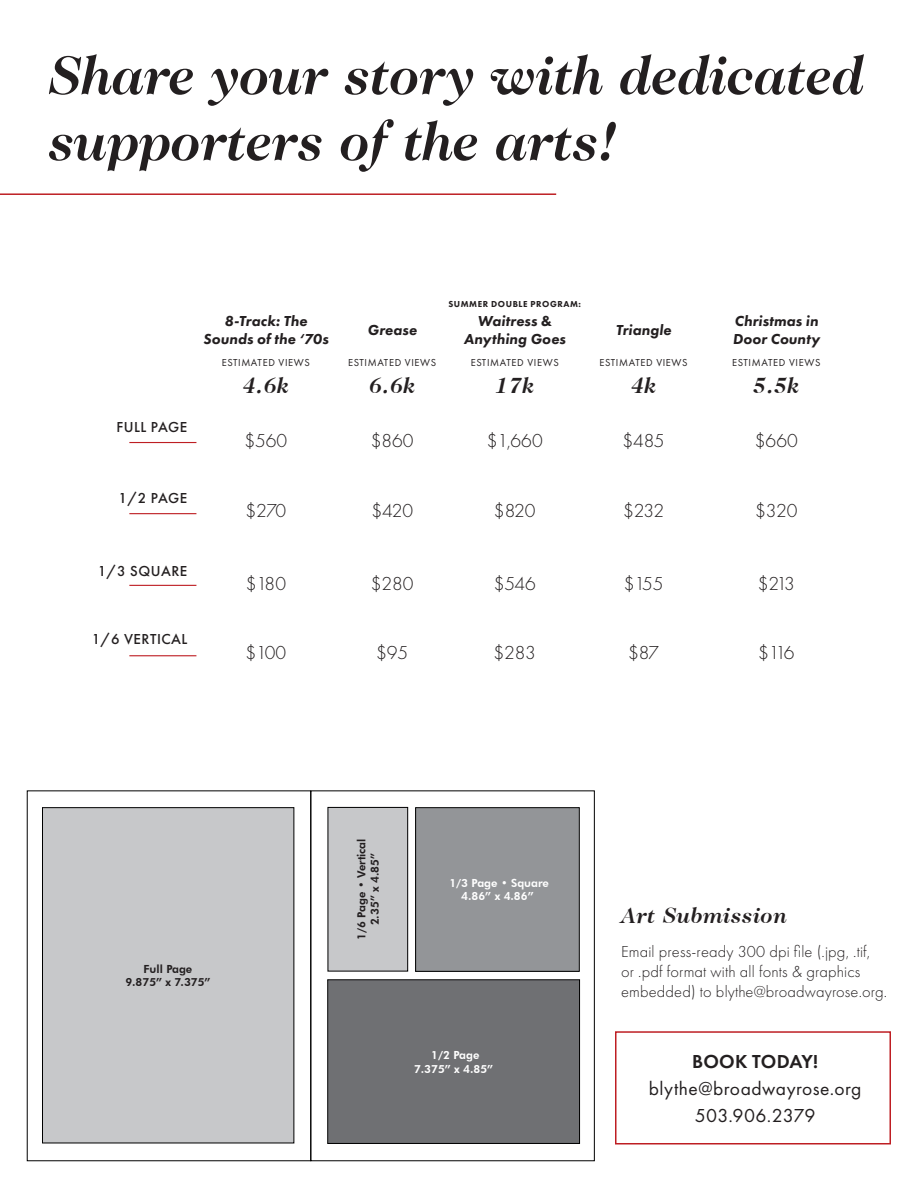
<style>
.page{position:relative;width:918px;height:1188px;background:#fff}
.page>*{position:absolute;margin:0;border:0;box-sizing:border-box;transform-origin:0 0}
.t1{font:italic 700 55.5px/66px "Caslon 224 IT Cby BT";color:#231f20}
.t2{font:italic 700 22.5px "Caslon 224 IT Cby BT";letter-spacing:.025em;color:#231f20}
.t3{font:300 19.5px "Futura PT";color:#231f20}
.t4{font:19.5px/27px "Futura PT";letter-spacing:.025em;color:#231f20;text-align:center}
.t5{font:600 19.5px "Futura PT";letter-spacing:.005em;color:#231f20}
.t6{font:300 16.5px/19.8px "Futura PT";letter-spacing:.01em;color:#231f20}
.t7{font:italic 800 15px/18px "Futura PT";letter-spacing:.01em;color:#231f20;text-align:center}
.t8{font:500 15px "Futura PT";letter-spacing:.035em;color:#231f20}
.t9{font:800 11.25px/13.5px "Futura BT";color:#231f20;text-align:center}
.t10{font:800 11.25px/13.5px "Futura BT";color:#fff;text-align:center}
.t11{font:10.5px "Futura PT";letter-spacing:.06em;color:#231f20}
.t12{font:800 9px "Futura PT";letter-spacing:.06em;color:#231f20}
.s1{font-style:normal}
</style>
<div class="page">
<div style="left:42px;top:807px;width:252px;height:336px;background:#c7c8ca;border:1px solid #000"></div>
<div style="left:416px;top:808px;width:163px;height:163px;background:#939598"></div>
<div style="left:415px;top:807px;width:165px;height:165px;border:1px solid #000"></div>
<div style="left:328px;top:807px;width:80px;height:164px;background:#c7c8ca"></div>
<div style="left:328px;top:807px;width:80px;height:164px;border:1px solid #000"></div>
<div style="left:328px;top:980px;width:252px;height:163px;background:#6f7073"></div>
<div style="left:327px;top:980px;width:253px;height:164px;border:1px solid #000"></div>
<hr style="left:0;top:193px;width:556px;height:2px;background:#be1e23">
<hr style="left:129px;top:442px;width:67px;height:1px;background:#be1e23">
<hr style="left:129px;top:513px;width:67px;height:1px;background:#be1e23">
<hr style="left:129px;top:585px;width:67px;height:1px;background:#be1e23">
<hr style="left:129px;top:655px;width:67px;height:1px;background:#be1e23">
<div style="left:615px;top:1031px;width:276px;height:113px;border:2px solid #be1e23"></div>
<h1 class="t1" style="left:49px;top:41px;width:817px">Share your story with dedicated supporters of the arts!</h1>
<p class="t8" style="left:116px;top:418px;width:73px">FULL PAGE</p>
<p class="t8" style="left:118px;top:489px;width:71px">1/2 PAGE</p>
<p class="t7" style="left:203px;top:312px;width:127px">8-Track: The<br>Sounds of the ‘70s</p>
<p class="t11" style="left:222px;top:356px;width:90px">ESTIMATED VIEWS</p>
<h2 class="t2" style="left:243px;top:371px;width:48px">4.6k</h2>
<p class="t3" style="left:244px;top:430px;width:44px">$560</p>
<p class="t3" style="left:245px;top:499px;width:42px">$270</p>
<p class="t8" style="left:98px;top:562px;width:91px">1/3 SQUARE</p>
<p class="t8" style="left:92px;top:630px;width:97px">1/6 VERTICAL</p>
<p class="t3" style="left:246px;top:573px;width:42px">$180</p>
<p class="t3" style="left:246px;top:642px;width:42px">$100</p>
<p class="t7" style="left:367px;top:321px;width:51px">Grease</p>
<p class="t11" style="left:348px;top:356px;width:90px">ESTIMATED VIEWS</p>
<h2 class="t2" style="left:369px;top:371px;width:48px">6.6k</h2>
<p class="t3" style="left:371px;top:430px;width:44px">$860</p>
<p class="t12" style="left:448px;top:299px;width:134px">SUMMER DOUBLE PROGRAM:</p>
<p class="t7" style="left:464px;top:312px;width:103px">Waitress <span class="s1">&amp;<br></span>Anything Goes</p>
<p class="t11" style="left:471px;top:356px;width:90px">ESTIMATED VIEWS</p>
<h2 class="t2" style="left:495px;top:371px;width:40px">17k</h2>
<p class="t3" style="left:487px;top:430px;width:57px">$1,660</p>
<p class="t7" style="left:616px;top:321px;width:57px">Triangle</p>
<p class="t11" style="left:600px;top:356px;width:90px">ESTIMATED VIEWS</p>
<h2 class="t2" style="left:631px;top:371px;width:27px">4k</h2>
<p class="t3" style="left:623px;top:430px;width:44px">$485</p>
<p class="t3" style="left:371px;top:499px;width:43px">$420</p>
<p class="t3" style="left:494px;top:499px;width:43px">$820</p>
<p class="t3" style="left:623px;top:499px;width:43px">$232</p>
<p class="t3" style="left:371px;top:573px;width:44px">$280</p>
<p class="t3" style="left:376px;top:642px;width:34px">$95</p>
<p class="t3" style="left:494px;top:573px;width:44px">$546</p>
<p class="t3" style="left:494px;top:642px;width:44px">$283</p>
<p class="t3" style="left:624px;top:573px;width:41px">$155</p>
<p class="t3" style="left:628px;top:642px;width:32px">$87</p>
<p class="t7" style="left:733px;top:311px;width:89px;text-align:left">Christmas in<br>Door County</p>
<p class="t11" style="left:732px;top:356px;width:90px">ESTIMATED VIEWS</p>
<h2 class="t2" style="left:753px;top:371px;width:48px">5.5k</h2>
<p class="t3" style="left:755px;top:430px;width:44px">$660</p>
<p class="t3" style="left:755px;top:499px;width:44px">$320</p>
<p class="t3" style="left:758px;top:573px;width:39px">$213</p>
<p class="t3" style="left:758px;top:642px;width:38px">$116</p>
<p class="t9" style="left:125px;top:962px;width:87px">Full Page<br>9.875” x 7.375”</p>
<p class="t9" style="left:355px;top:940px;width:103px;rotate:-90deg">1/6 Page • Vertical<br>2.35” x 4.85”</p>
<p class="t10" style="left:449px;top:876px;width:101px">1/3 Page • Square<br>4.86” x 4.86”</p>
<p class="t10" style="left:414px;top:1048px;width:81px">1/2 Page<br>7.375” x 4.85”</p>
<h2 class="t2" style="left:621px;top:901px;width:167px">Art Submission</h2>
<p class="t6" style="left:621px;top:942px;width:268px">Email press-ready 300 dpi file (.jpg, .tif, or .pdf format with all fonts &amp; graphics embedded) to blythe@broadwayrose.org.</p>
<p class="t5" style="left:692px;top:1050px;width:127px">BOOK TODAY!</p>
<p class="t4" style="left:649px;top:1075px;width:214px">blythe@broadwayrose.org<br>503.906.2379</p>
</div>
